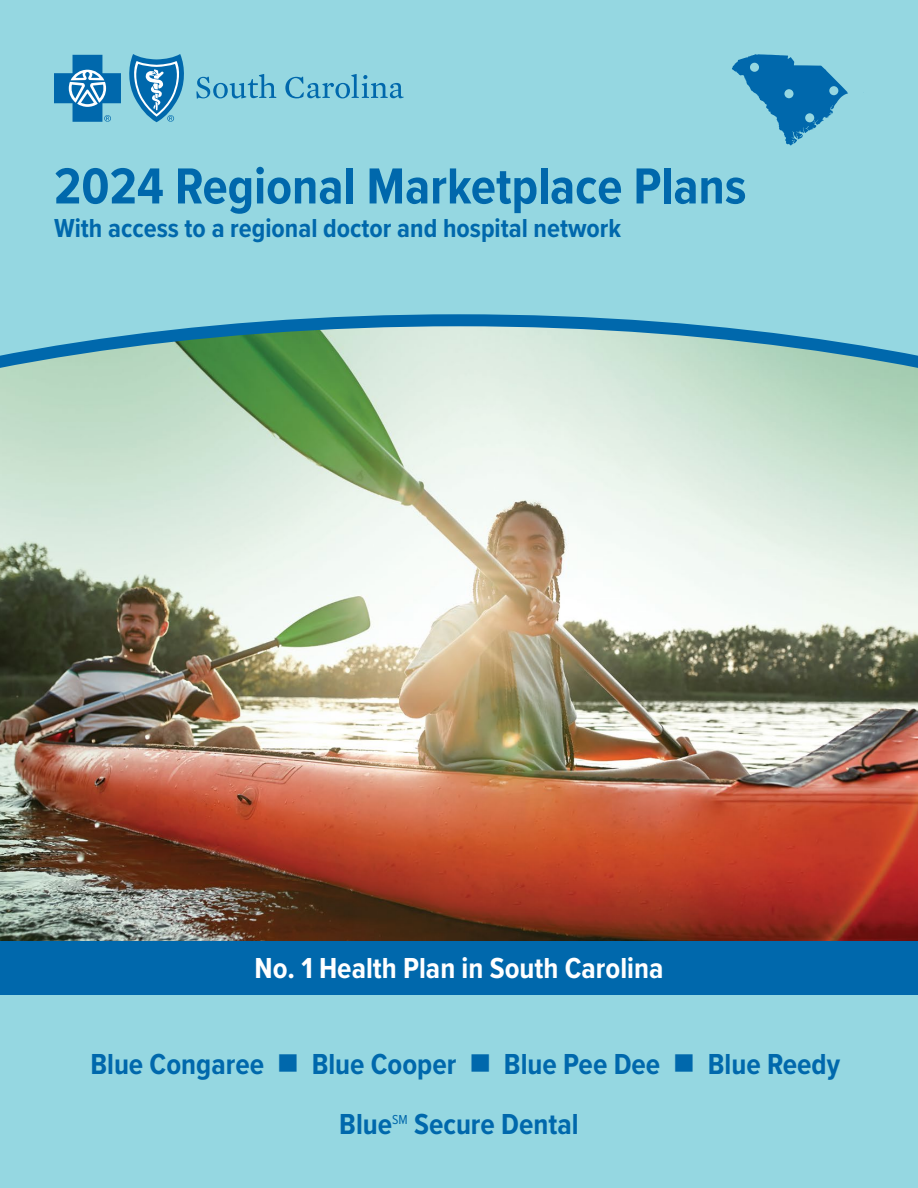
<style>
.page{position:relative;width:918px;height:1188px;background:#95d7e1}
.page>*{position:absolute;margin:0;border:0;box-sizing:border-box;transform-origin:0 0}
.t1{font:700 52.5px "Proxima Nova Cond";color:#0068ac}
.t2{font:700 30px/60px "Proxima Nova Cond";color:#0068ac}
.t3{font:700 30px "Proxima Nova Cond";color:#fff}
.t4{font:700 27px "Proxima Nova Cond";color:#0068ac}
.t5{font:13.5px "Proxima Nova Cond";color:#0068ac}
</style>
<div class="page">
<svg style="left:54px;top:55px;width:67px;height:67px"></svg>
<svg style="left:129px;top:54px;width:55px;height:68px"></svg>
<svg style="left:196px;top:74px;width:80px;height:25px"></svg>
<svg style="left:285px;top:74px;width:119px;height:24px"></svg>
<img style="left:0;top:314px;width:918px;height:627px">
<div style="left:0;top:941px;width:918px;height:54px;background:#0068ac"></div>
<svg style="left:732px;top:54px;width:116px;height:92px"></svg>
<div style="left:750px;top:63px;width:9px;height:9px;background:#95d7e1;border-radius:50%"></div>
<div style="left:784px;top:89px;width:10px;height:9px;background:#95d7e1;border-radius:50%"></div>
<div style="left:805px;top:113px;width:9px;height:9px;background:#95d7e1;border-radius:50%"></div>
<div style="left:829px;top:86px;width:9px;height:9px;background:#95d7e1;border-radius:50%"></div>
<h1 class="t1" style="left:54px;top:147px;width:694px">2024 Regional Marketplace Plans</h1>
<p class="t4" style="left:54px;top:208px;width:569px">With access to a regional doctor and hospital network</p>
<p class="t3" style="left:255px;top:946px;width:410px">No. 1 Health Plan in South Carolina</p>
<p class="t2" style="left:339px;top:1034px;width:502px;text-indent:-249px">Blue Congaree ■ Blue Cooper ■ Blue Pee Dee ■ Blue Reedy<br>Blue</p>
<p class="t5" style="left:392px;top:1109px;width:17px">SM</p>
<p class="t2" style="left:414px;top:1094px;width:166px">Secure Dental</p>
</div>
